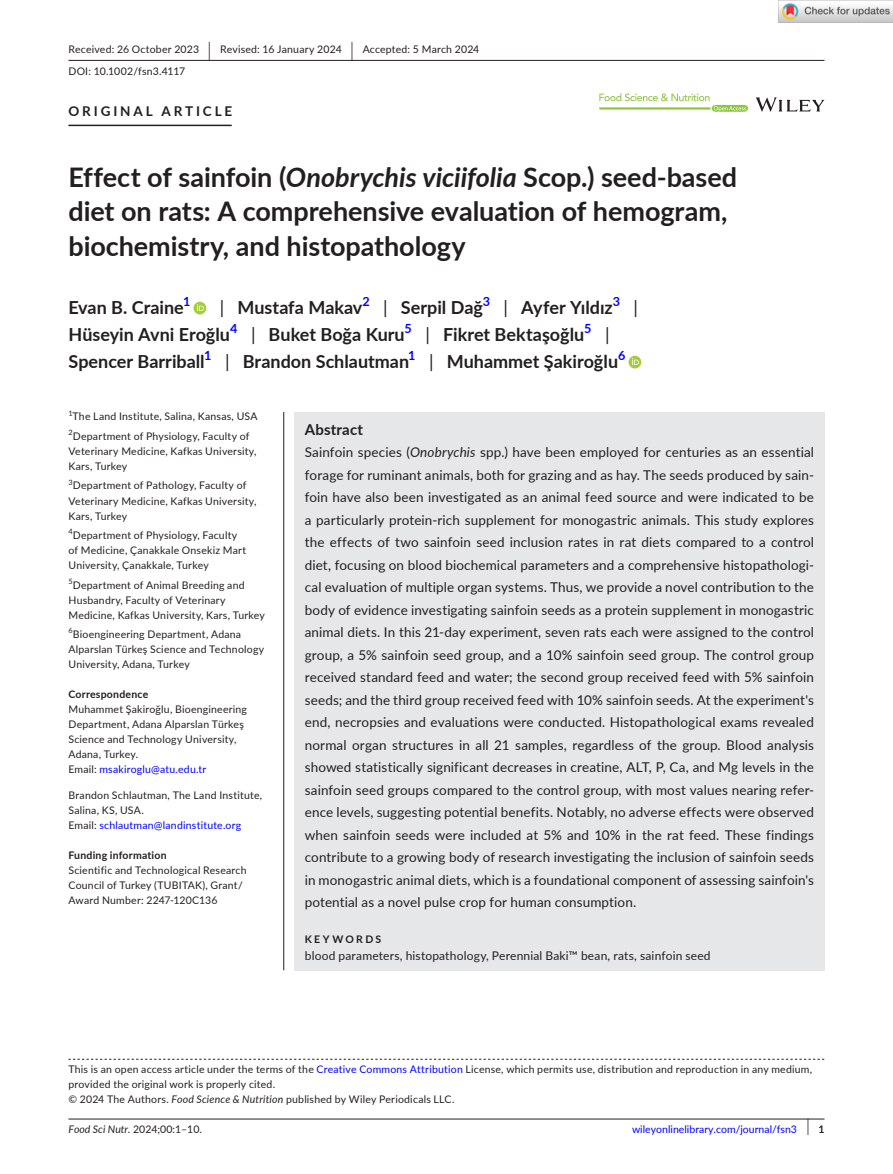
<style>
.page{position:relative;width:893px;height:1174px;background:#fff}
.page>*{position:absolute;margin:0;border:0;box-sizing:border-box;transform-origin:0 0}
.t1{font:700 27px/34.5px "Lato";letter-spacing:-.005em;color:#231f20}
.t2{font:700 18px "Lato";color:#231f20}
.t3{font:18px "Lato";color:#231f20}
.t4{font:700 15px "Lato";letter-spacing:.015em;color:#231f20}
.t5{font:13.5px/22.5px "Lato";letter-spacing:.01em;color:#231f20;text-align:justify}
.t6{font:700 13.5px "Lato";letter-spacing:.215em;color:#231f20}
.t7{font:700 12.6px "Lato";color:#00f}
.t8{font:12px "Lato";letter-spacing:.015em;color:#231f20}
.t9{font:10.5px/15px "Lato";letter-spacing:.02em;color:#231f20}
.t10{font:10.5px "Lato";color:#00f}
.t11{font:700 10.5px "Lato";letter-spacing:.02em;color:#231f20}
.t12{font:700 10.5px "Lato";letter-spacing:.22em;color:#231f20}
.s1{font-size:19.65px}
.s2{font-style:italic}
.s3{font-weight:400}
.s4{color:#00f}
.s5{font-size:17.4px;color:#231f20}
.s6{font-weight:700;color:#231f20}
</style>
<div class="page">
<hr style="left:68px;top:1118px;width:756px;height:1px;background:#231f20">
<svg style="left:756px;top:97px;width:68px;height:15px"></svg>
<svg style="left:599px;top:93px;width:149px;height:19px"></svg>
<hr style="left:68px;top:60px;width:756px;height:1px;background:#231f20">
<hr style="left:68px;top:125px;width:164px;height:1px;background:#231f20">
<div style="left:193px;top:302px;width:13px;height:12px;background:#a5cd39;border-radius:50%"></div>
<svg style="left:197px;top:304px;width:7px;height:7px"></svg>
<div style="left:628px;top:356px;width:13px;height:12px;background:#a5cd39;border-radius:50%"></div>
<svg style="left:632px;top:358px;width:7px;height:7px"></svg>
<svg style="left:68px;top:1058px;width:756px;height:1px"></svg>
<div style="left:294px;top:412px;width:530px;height:558px;background:#e6e7e9"></div>
<hr style="left:283px;top:412px;width:1px;height:558px;background:#231f20">
<img style="left:779px;top:0;width:114px;height:23px">
<p class="t9" style="left:68px;top:38px;width:412px;line-height:21.8px">Received: 26 October 2023 <span class="s1">|</span> Revised: 16 January 2024 <span class="s1">|</span> Accepted: 5 March 2024<br>DOI: 10.1002/fsn3.4117</p>
<p class="t6" style="left:68px;top:101px;width:165px">ORIGINAL ARTICLE</p>
<h1 class="t1" style="left:68px;top:159px;width:670px">Effect of sainfoin (<span class="s2">Onobrychis viciifolia</span> Scop.) seed-based diet on rats: A comprehensive evaluation of hemogram, biochemistry, and histopathology</h1>
<h2 class="t2" style="left:68px;top:295px;width:117px">Evan B. Craine</h2>
<p class="t7" style="left:183px;top:292px;width:9px">1</p>
<h2 class="t2" style="left:220px;top:295px;width:144px"><span class="s3">|</span> Mustafa Makav</h2>
<p class="t7" style="left:362px;top:292px;width:9px">2</p>
<h2 class="t2" style="left:383px;top:295px;width:101px"><span class="s3">|</span> Serpil Dağ</h2>
<p class="t7" style="left:483px;top:292px;width:9px">3</p>
<h2 class="t2" style="left:504px;top:295px;width:111px"><span class="s3">|</span> Ayfer Yıldız</h2>
<p class="t7" style="left:613px;top:292px;width:9px">3</p>
<h2 class="t3" style="left:633px;top:295px;width:6px">|</h2>
<h2 class="t2" style="left:68px;top:322px;width:163px">Hüseyin Avni Eroğlu</h2>
<p class="t7" style="left:230px;top:319px;width:9px">4</p>
<h2 class="t2" style="left:251px;top:322px;width:155px"><span class="s3">|</span> Buket Boğa Kuru</h2>
<p class="t7" style="left:405px;top:319px;width:9px">5</p>
<h2 class="t2" style="left:425px;top:322px;width:160px"><span class="s3">|</span> Fikret Bektaşoğlu</h2>
<p class="t7" style="left:584px;top:319px;width:9px">5</p>
<h2 class="t3" style="left:605px;top:322px;width:6px">|</h2>
<h2 class="t2" style="left:68px;top:349px;width:138px">Spencer Barriball</h2>
<p class="t7" style="left:204px;top:346px;width:9px">1</p>
<h2 class="t2" style="left:225px;top:349px;width:186px"><span class="s3">|</span> Brandon Schlautman</h2>
<p class="t7" style="left:408px;top:346px;width:9px">1</p>
<h2 class="t2" style="left:429px;top:349px;width:191px"><span class="s3">|</span> Muhammet Şakiroğlu</h2>
<p class="t7" style="left:618px;top:346px;width:9px">6</p>
<p class="t9" style="left:68px;top:406px;width:191px;line-height:19.5px"><sup>1</sup>The Land Institute, Salina, Kansas, USA<br><sup>2</sup>Department of Physiology, Faculty of</p>
<p class="t9" style="left:68px;top:443px;width:189px">Veterinary Medicine, Kafkas University,<br>Kars, Turkey</p>
<p class="t9" style="left:68px;top:478px;width:189px"><sup>3</sup>Department of Pathology, Faculty of<br>Veterinary Medicine, Kafkas University,<br>Kars, Turkey</p>
<p class="t9" style="left:68px;top:527px;width:179px"><sup>4</sup>Department of Physiology, Faculty of Medicine, Çanakkale Onsekiz Mart<br>University, Çanakkale, Turkey</p>
<p class="t9" style="left:68px;top:577px;width:198px"><sup>5</sup>Department of Animal Breeding and<br>Husbandry, Faculty of Veterinary<br>Medicine, Kafkas University, Kars, Turkey</p>
<p class="t9" style="left:68px;top:626px;width:197px"><sup>6</sup>Bioengineering Department, Adana<br>Alparslan Türkeş Science and Technology<br>University, Adana, Turkey</p>
<p class="t11" style="left:68px;top:686px;width:81px">Correspondence</p>
<p class="t9" style="left:68px;top:701px;width:180px">Muhammet Şakiroğlu, Bioengineering<br>Department, Adana Alparslan Türkeş<br>Science and Technology University,<br>Adana, Turkey.<br>Email: <span class="s4">msakiroglu@atu.edu.tr</span></p>
<p class="t9" style="left:68px;top:787px;width:195px">Brandon Schlautman, The Land Institute,<br>Salina, KS, USA.<br>Email: <span class="s4">schlautman@landinstitute.org</span></p>
<p class="t11" style="left:68px;top:847px;width:100px">Funding information</p>
<p class="t9" style="left:68px;top:862px;width:180px">Scientific and Technological Research<br>Council of Turkey (TUBITAK), Grant/<br>Award Number: 2247-120C136</p>
<p class="t4" style="left:305px;top:418px;width:60px">Abstract</p>
<p class="t5" style="left:305px;top:440px;width:511px">Sainfoin species (<span class="s2">Onobrychis</span> spp.) have been employed for centuries as an essential forage for ruminant animals, both for grazing and as hay. The seeds produced by sain&shy;foin have also been investigated as an animal feed source and were indicated to be a particularly protein-rich supplement for monogastric animals. This study explores the effects of two sainfoin seed inclusion rates in rat diets compared to a control diet, focusing on blood biochemical parameters and a comprehensive histopathologi&shy;cal evaluation of multiple organ systems. Thus, we provide a novel contribution to the body of evidence investigating sainfoin seeds as a protein supplement in monogastric animal diets. In this 21-day experiment, seven rats each were assigned to the control group, a 5% sainfoin seed group, and a 10% sainfoin seed group. The control group received standard feed and water; the second group received feed with 5% sainfoin seeds; and the third group received feed with 10% sainfoin seeds. At the experiment's end, necropsies and evaluations were conducted. Histopathological exams revealed normal organ structures in all 21 samples, regardless of the group. Blood analysis showed statistically significant decreases in creatine, ALT, P, Ca, and Mg levels in the sainfoin seed groups compared to the control group, with most values nearing refer&shy;ence levels, suggesting potential benefits. Notably, no adverse effects were observed when sainfoin seeds were included at 5% and 10% in the rat feed. These findings contribute to a growing body of research investigating the inclusion of sainfoin seeds in monogastric animal diets, which is a foundational component of assessing sainfoin's potential as a novel pulse crop for human consumption.</p>
<p class="t12" style="left:305px;top:931px;width:78px">KEYWORDS</p>
<p class="t8" style="left:305px;top:946px;width:407px">blood parameters, histopathology, Perennial Baki™ bean, rats, sainfoin seed</p>
<p class="t9" style="left:68px;top:1061px;width:745px">This is an open access article under the terms of the <span class="s4">Creative Commons Attribution</span> License, which permits use, distribution and reproduction in any medium, provided the original work is properly cited.<br>© 2024 The Authors. <span class="s2">Food Science &amp; Nutrition</span> published by Wiley Periodicals LLC.</p>
<p class="t9" style="left:68px;top:1121px;width:135px"><span class="s2">Food Sci Nutr.</span> 2024;00:1–10.</p>
<p class="t10" style="left:632px;top:1121px;width:194px">wileyonlinelibrary.com/journal/fsn3 <span class="s5">|</span> <span class="s6">1</span></p>
</div>
